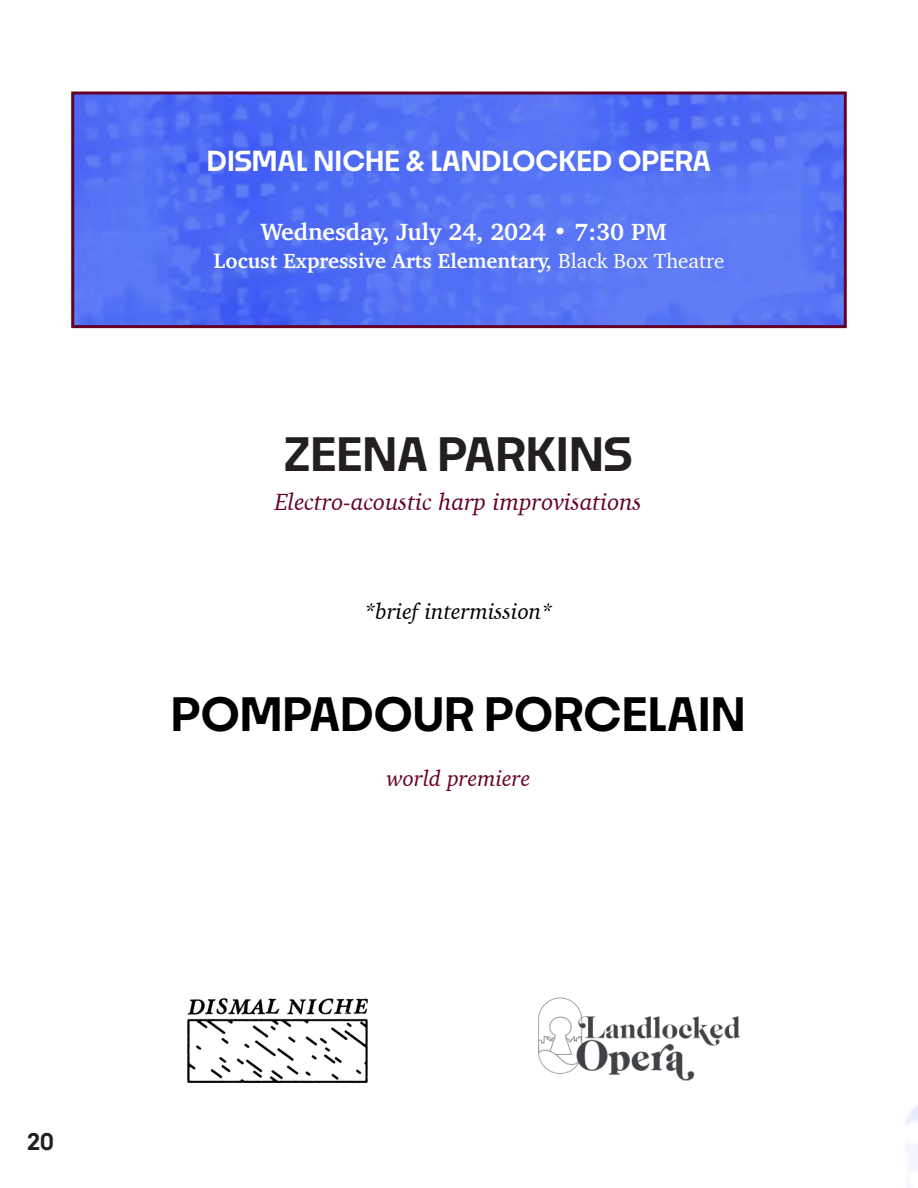
<style>
.page{position:relative;width:918px;height:1188px;background:#fff}
.page>*{position:absolute;margin:0;border:0;box-sizing:border-box;transform-origin:0 0}
.t1{font:600 45px "Noka";color:#000}
.t2{font:600 45px "Noka";color:#231f20}
.t3{font:600 27px "Noka";color:#fff}
.t4{font:italic 24px "Charter";color:#660026}
.t5{font:700 24px "Charter";color:#fff}
.t6{font:italic 22.5px "Charter";color:#000}
.t7{font:italic 22.5px "Charter";color:#660026}
.t8{font:600 22.5px "Noka";color:#231f20}
.t9{font:700 21px "Charter";color:#fff}
.s1{font-weight:400}
</style>
<div class="page">
<img style="left:75px;top:96px;width:768px;height:228px">
<div style="left:71px;top:92px;width:776px;height:236px;border:3px solid #660026"></div>
<img style="left:187px;top:998px;width:180px;height:85px">
<img style="left:538px;top:997px;width:202px;height:84px">
<p class="t3" style="left:207px;top:144px;width:506px">DISMAL NICHE &amp; LANDLOCKED OPERA</p>
<p class="t5" style="left:260px;top:211px;width:408px">Wednesday, July 24, 2024 • 7:30 PM</p>
<p class="t9" style="left:214px;top:243px;width:512px">Locust Expressive Arts Elementary, <span class="s1">Black Box Theatre</span></p>
<h1 class="t2" style="left:284px;top:427px;width:349px">ZEENA PARKINS</h1>
<p class="t4" style="left:275px;top:482px;width:369px">Electro-acoustic harp improvisations</p>
<p class="t6" style="left:364px;top:593px;width:190px">*brief intermission*</p>
<h1 class="t1" style="left:171px;top:686px;width:576px">POMPADOUR PORCELAIN</h1>
<p class="t7" style="left:387px;top:759px;width:145px">world premiere</p>
<p class="t8" style="left:27px;top:1128px;width:28px">20</p>
</div>
